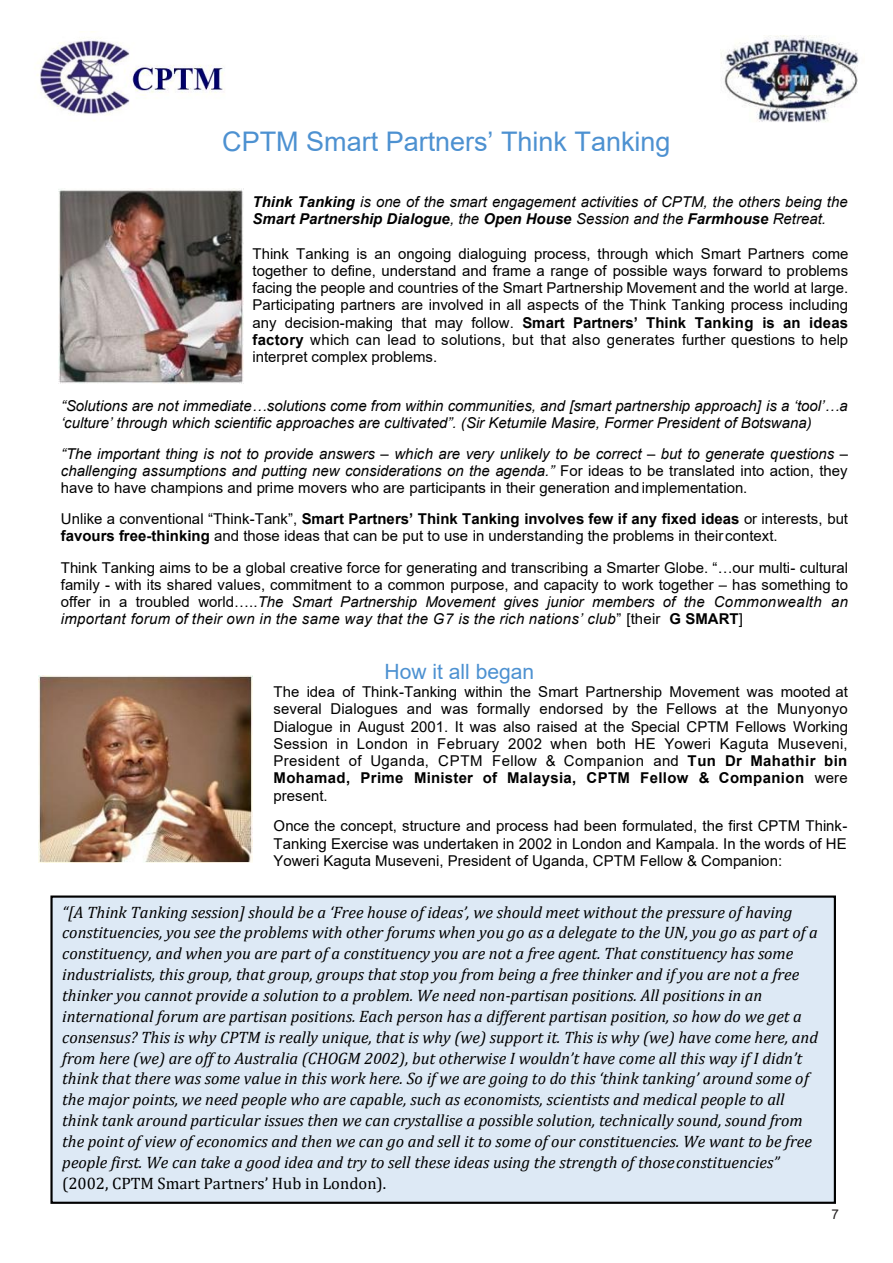
<style>
.page{position:relative;width:893px;height:1263px;background:#fff}
.page>*{position:absolute;margin:0;border:0;box-sizing:border-box;transform-origin:0 0}
.t1{font:27px "Arial";color:#4d91d1}
.t2{font:21px "Arial";color:#4d91d1}
.t3{font:italic 16.5px/20.9px "Cambria";color:#000}
.t4{font:15px/17.2px "Arial";color:#000;text-align:justify}
.t5{font:italic 15px/17.2px "Arial";color:#000}
.t6{font:13.5px "Arial";color:#231f20}
.s1{font-weight:700}
.s2{font-style:normal}
.s3{font-style:italic}
</style>
<div class="page">
<img style="left:37px;top:31px;width:188px;height:84px">
<img style="left:721px;top:35px;width:138px;height:87px">
<div style="left:52px;top:896px;width:783px;height:307px;background:#dde9f5"></div>
<div style="left:50px;top:895px;width:786px;height:309px;border:2px solid #000"></div>
<img style="left:58px;top:188px;width:185px;height:196px">
<img style="left:39px;top:675px;width:214px;height:187px">
<p class="t1" style="left:222px;top:123px;width:450px">CPTM Smart Partners’ Think Tanking</p>
<p class="t5" style="left:253px;top:193px;width:597px"><span class="s1">Think Tanking</span> is one of the smart engagement activities of CPTM, the others being the<br><span class="s1">Smart Partnership Dialogue</span>, the <span class="s1">Open House</span> Session and the <span class="s1">Farmhouse</span> Retreat.</p>
<p class="t4" style="left:253px;top:245px;width:597px">Think Tanking is an ongoing dialoguing process, through which Smart Partners come together to define, understand and frame a range of possible ways forward to problems facing the people and countries of the Smart Partnership Movement and the world at large.<br>Participating partners are involved in all aspects of the Think Tanking process including any decision-making that may follow. <span class="s1">Smart Partners’ Think Tanking is an ideas factory</span> which can lead to solutions, but that also generates further questions to help interpret complex problems.</p>
<p class="t5" style="left:61px;top:397px;width:788px">“Solutions are not immediate…solutions come from within communities, and [smart partnership approach] is a ‘tool’…a ‘culture’ through which scientific approaches are cultivated”. (Sir Ketumile Masire, Former President of Botswana)</p>
<p class="t5" style="left:61px;top:445px;width:789px;text-align:justify">“The important thing is not to provide answers – which are very unlikely to be correct – but to generate questions – challenging assumptions and putting new considerations on the agenda.” <span class="s2">For ideas to be translated into action, they have to have champions and prime movers who are participants in their generation and implementation.</span></p>
<p class="t4" style="left:61px;top:510px;width:789px">Unlike a conventional “Think-Tank”, <span class="s1">Smart Partners’ Think Tanking involves few if any fixed ideas</span> or interests, but <span class="s1">favours free-thinking</span> and those ideas that can be put to use in understanding the problems in theircontext.</p>
<p class="t4" style="left:61px;top:559px;width:789px">Think Tanking aims to be a global creative force for generating and transcribing a Smarter Globe. “…our multi- cultural family - with its shared values, commitment to a common purpose, and capacity to work together – has something to offer in a troubled world…..<span class="s3">The Smart Partnership Movement gives junior members of the Commonwealth an important forum of their own in the same way that the G7 is the rich nations’ club</span>” [their <span class="s1">G SMART</span>]</p>
<p class="t2" style="left:385px;top:657px;width:151px">How it all began</p>
<p class="t4" style="left:274px;top:683px;width:576px">The idea of Think-Tanking within the Smart Partnership Movement was mooted at several Dialogues and was formally endorsed by the Fellows at the Munyonyo Dialogue in August 2001. It was also raised at the Special CPTM Fellows Working Session in London in February 2002 when both HE Yoweri Kaguta Museveni, President of Uganda, CPTM Fellow &amp; Companion and <span class="s1">Tun Dr Mahathir bin Mohamad, Prime Minister of Malaysia, CPTM Fellow &amp; Companion</span> were present.</p>
<p class="t4" style="left:274px;top:817px;width:575px">Once the concept, structure and process had been formulated, the first CPTM Think-Tanking Exercise was undertaken in 2002 in London and Kampala. In the words of HE Yoweri Kaguta Museveni, President of Uganda, CPTM Fellow &amp; Companion:</p>
<p class="t3" style="left:62px;top:901px;width:757px">“[A Think Tanking session] should be a ‘Free house of ideas’, we should meet without the pressure of having constituencies, you see the problems with other forums when you go as a delegate to the UN, you go as part of a constituency, and when you are part of a constituency you are not a free agent. That constituency has some industrialists, this group, that group, groups that stop you from being a free thinker and if you are not a free thinker you cannot provide a solution to a problem. We need non-partisan positions. All positions in an international forum are partisan positions. Each person has a different partisan position, so how do we get a consensus? This is why CPTM is really unique, that is why (we) support it. This is why (we) have come here, and from here (we) are off to Australia (CHOGM 2002), but otherwise I wouldn’t have come all this way if I didn’t think that there was some value in this work here. So if we are going to do this ‘think tanking’ around some of the major points, we need people who are capable, such as economists, scientists and medical people to all think tank around particular issues then we can crystallise a possible solution, technically sound, sound from the point of view of economics and then we can go and sell it to some of our constituencies. We want to be free people first. We can take a good idea and try to sell these ideas using the strength of thoseconstituencies” <span class="s2">(2002, CPTM Smart Partners’ Hub in London).</span></p>
<p class="t6" style="left:831px;top:1205px;width:9px">7</p>
</div>
